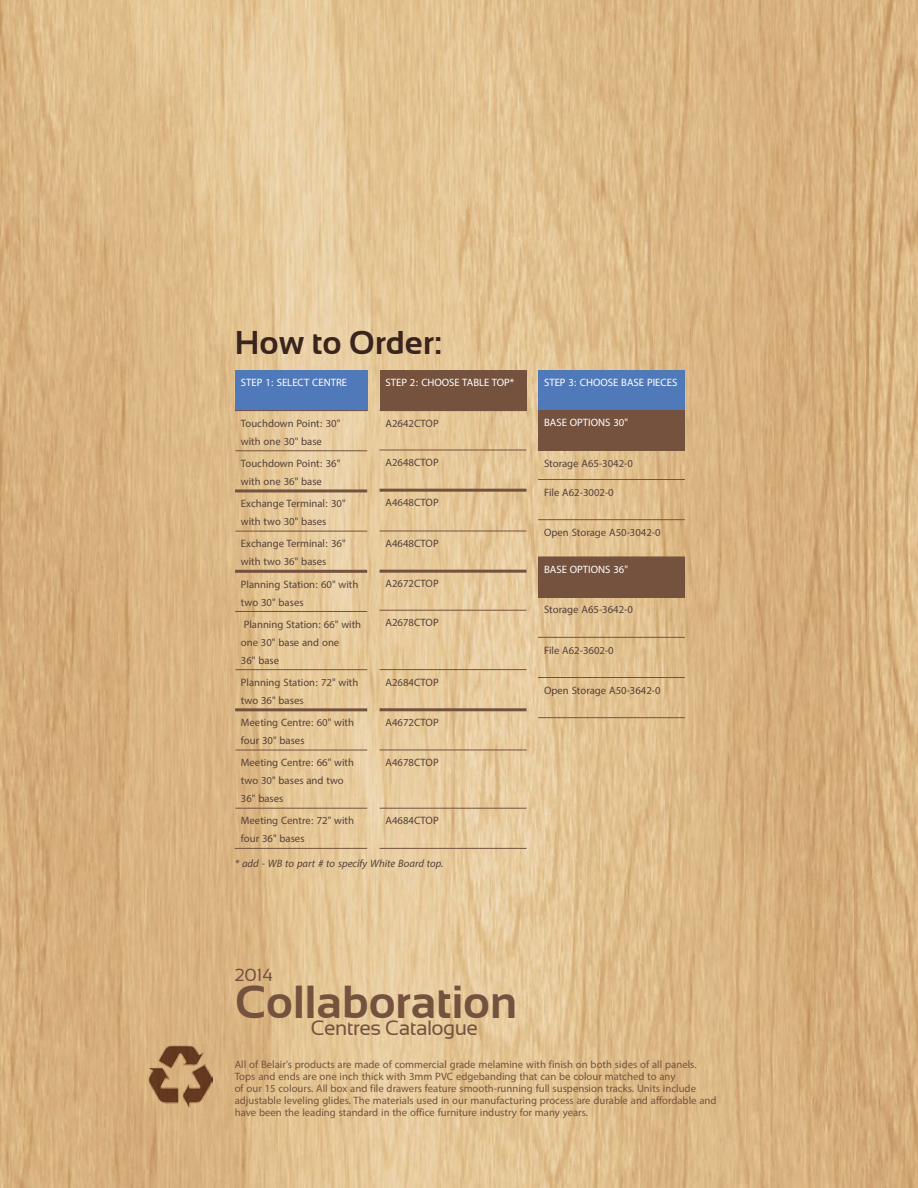
<style>
.page{position:relative;width:918px;height:1188px;background:#fff}
.page>*{position:absolute;margin:0;border:0;box-sizing:border-box;transform-origin:0 0}
.t1{font:700 46.35px "Sansation";color:#75523e}
.t2{font:700 33px "Sansation";color:#3a251e}
.t3{font:20.7px "Sansation";letter-spacing:-.025em;color:#75523e}
.t4{font:17.55px "Sansation";color:#75523e}
.t5{font:15px/18px "Myriad Arabic";color:#55413a}
.t6{font:15px/12px "Myriad Arabic";color:#75523e}
.t7{font:15px "Myriad Arabic";color:#fff}
.t8{font:italic 15px "Myriad Arabic";color:#55413a}
</style>
<div class="page">
<img style="left:0;top:0;width:918px;height:1188px">
<img style="left:148px;top:1044px;width:65px;height:64px">
<div style="left:538px;top:370px;width:147px;height:40px;background:#5079b9"></div>
<div style="left:538px;top:410px;width:147px;height:40px;background:#75523e"></div>
<div style="left:538px;top:557px;width:147px;height:40px;background:#75523e"></div>
<hr style="left:538px;top:450px;width:147px;height:1px;background:#75523e">
<hr style="left:538px;top:479px;width:147px;height:1px;background:#75523e">
<hr style="left:538px;top:519px;width:147px;height:1px;background:#75523e">
<hr style="left:538px;top:597px;width:147px;height:1px;background:#75523e">
<hr style="left:538px;top:637px;width:147px;height:1px;background:#75523e">
<hr style="left:538px;top:677px;width:147px;height:1px;background:#75523e">
<hr style="left:538px;top:717px;width:147px;height:1px;background:#75523e">
<div style="left:235px;top:370px;width:132px;height:41px;background:#5079b9"></div>
<hr style="left:235px;top:410px;width:132px;height:1px;background:#75523e">
<hr style="left:235px;top:451px;width:132px;height:1px;background:#75523e">
<hr style="left:235px;top:531px;width:132px;height:1px;background:#75523e">
<hr style="left:235px;top:611px;width:132px;height:1px;background:#75523e">
<hr style="left:235px;top:669px;width:132px;height:1px;background:#75523e">
<hr style="left:235px;top:750px;width:132px;height:1px;background:#75523e">
<hr style="left:235px;top:808px;width:132px;height:1px;background:#75523e">
<hr style="left:235px;top:411px;width:1px;height:40px;background:#ddb786">
<hr style="left:235px;top:451px;width:1px;height:40px;background:#ddb786">
<hr style="left:235px;top:491px;width:1px;height:40px;background:#ddb786">
<hr style="left:235px;top:531px;width:1px;height:40px;background:#ddb786">
<hr style="left:235px;top:571px;width:1px;height:40px;background:#ddb786">
<hr style="left:235px;top:612px;width:1px;height:58px;background:#ddb786">
<hr style="left:235px;top:670px;width:1px;height:40px;background:#ddb786">
<hr style="left:235px;top:710px;width:1px;height:40px;background:#ddb786">
<hr style="left:235px;top:750px;width:1px;height:58px;background:#ddb786">
<hr style="left:235px;top:808px;width:1px;height:40px;background:#ddb786">
<hr style="left:235px;top:848px;width:132px;height:1px;background:#75523e">
<hr style="left:235px;top:708px;width:132px;height:3px;background:#75523e">
<hr style="left:235px;top:570px;width:132px;height:3px;background:#75523e">
<hr style="left:235px;top:489px;width:132px;height:3px;background:#75523e">
<div style="left:380px;top:370px;width:146px;height:41px;background:#75523e"></div>
<hr style="left:380px;top:410px;width:147px;height:1px;background:#75523e">
<hr style="left:380px;top:450px;width:147px;height:1px;background:#75523e">
<hr style="left:380px;top:531px;width:147px;height:1px;background:#75523e">
<hr style="left:380px;top:610px;width:147px;height:1px;background:#75523e">
<hr style="left:380px;top:669px;width:147px;height:1px;background:#75523e">
<hr style="left:380px;top:750px;width:147px;height:1px;background:#75523e">
<hr style="left:380px;top:808px;width:147px;height:1px;background:#75523e">
<hr style="left:380px;top:848px;width:147px;height:1px;background:#75523e">
<hr style="left:380px;top:708px;width:147px;height:3px;background:#75523e">
<hr style="left:380px;top:570px;width:147px;height:3px;background:#75523e">
<hr style="left:380px;top:489px;width:147px;height:3px;background:#75523e">
<h2 class="t2" style="left:235px;top:324px;width:209px">How to Order:</h2>
<p class="t7" style="left:241px;top:372px;width:108px">STEP 1: SELECT CENTRE</p>
<p class="t5" style="left:241px;top:414px;width:101px">Touchdown Point: 30" with one 30" base</p>
<p class="t5" style="left:241px;top:454px;width:101px">Touchdown Point: 36" with one 36" base</p>
<p class="t5" style="left:241px;top:495px;width:106px">Exchange Terminal: 30" with two 30" bases</p>
<p class="t5" style="left:241px;top:535px;width:106px">Exchange Terminal: 36" with two 36" bases</p>
<p class="t5" style="left:241px;top:575px;width:119px">Planning Station: 60" with two 30" bases</p>
<p class="t5" style="left:241px;top:615px;width:122px">Planning Station: 66" with one 30" base and one<br>36" base</p>
<p class="t5" style="left:241px;top:673px;width:119px">Planning Station: 72" with two 36" bases</p>
<p class="t5" style="left:241px;top:714px;width:115px">Meeting Centre: 60" with four 30" bases</p>
<p class="t5" style="left:241px;top:754px;width:115px">Meeting Centre: 66" with two 30" bases and two<br>36" bases</p>
<p class="t5" style="left:241px;top:812px;width:115px">Meeting Centre: 72" with four 36" bases</p>
<p class="t8" style="left:235px;top:854px;width:210px">* add - WB to part # to specify White Board top.</p>
<p class="t7" style="left:386px;top:372px;width:130px">STEP 2: CHOOSE TABLE TOP*</p>
<p class="t5" style="left:386px;top:414px;width:55px">A2642CTOP</p>
<p class="t5" style="left:386px;top:454px;width:55px">A2648CTOP</p>
<p class="t5" style="left:386px;top:494px;width:55px">A4648CTOP</p>
<p class="t5" style="left:386px;top:535px;width:55px">A4648CTOP</p>
<p class="t5" style="left:386px;top:575px;width:55px">A2672CTOP</p>
<p class="t5" style="left:386px;top:614px;width:55px">A2678CTOP</p>
<p class="t5" style="left:386px;top:673px;width:55px">A2684CTOP</p>
<p class="t5" style="left:386px;top:713px;width:55px">A4672CTOP</p>
<p class="t5" style="left:386px;top:754px;width:55px">A4678CTOP</p>
<p class="t5" style="left:386px;top:812px;width:55px">A4684CTOP</p>
<p class="t7" style="left:544px;top:372px;width:135px">STEP 3: CHOOSE BASE PIECES</p>
<p class="t7" style="left:544px;top:413px;width:85px">BASE OPTIONS 30"</p>
<p class="t5" style="left:544px;top:449px;width:90px;line-height:29.1px">Storage A65-3042-0<br>File A62-3002-0</p>
<p class="t5" style="left:544px;top:523px;width:118px">Open Storage A50-3042-0</p>
<p class="t7" style="left:544px;top:559px;width:85px">BASE OPTIONS 36"</p>
<p class="t5" style="left:544px;top:601px;width:90px">Storage A65-3642-0</p>
<p class="t5" style="left:544px;top:641px;width:71px">File A62-3602-0</p>
<p class="t5" style="left:544px;top:681px;width:118px">Open Storage A50-3642-0</p>
<p class="t4" style="left:235px;top:965px;width:40px">2014</p>
<h1 class="t1" style="left:235px;top:976px;width:284px">Collaboration</h1>
<h3 class="t3" style="left:311px;top:1017px;width:169px">Centres Catalogue</h3>
<p class="t6" style="left:235px;top:1058px;width:483px">All of Belair’s products are made of commercial grade melamine with finish on both sides of all panels.<br>Tops and ends are one inch thick with 3mm PVC edgebanding that can be colour matched to any<br>of our 15 colours. All box and file drawers feature smooth-running full suspension tracks. Units include adjustable leveling glides. The materials used in our manufacturing process are durable and affordable and have been the leading standard in the office furniture industry for many years.</p>
</div>
